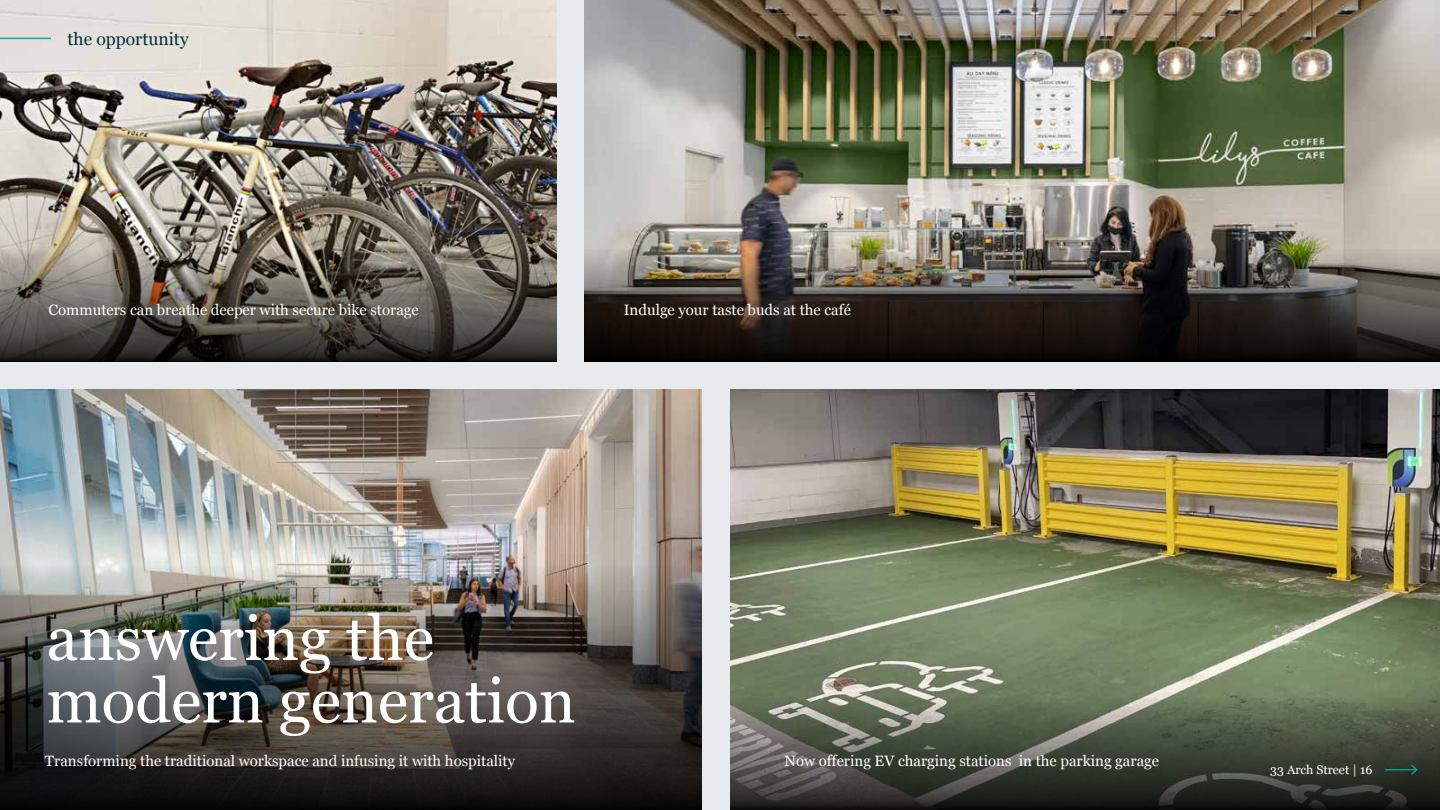
<style>
.page{position:relative;width:1440px;height:810px;background:#e8ebed}
.page>*{position:absolute;margin:0;border:0;box-sizing:border-box;transform-origin:0 0}
.t1{font:62.5px/62.5px "Georgia";color:#fff}
.t2{font:17.5px "Georgia";color:#00313c}
.t3{font:15px "Georgia";color:#fff}
.t4{font:12.5px "Georgia";color:#fff}
</style>
<div class="page">
<img style="left:730px;top:390px;width:710px;height:306px">
<img style="left:0;top:390px;width:702px;height:173px">
<img style="left:0;top:563px;width:702px;height:247px">
<svg style="left:730px;top:696px;width:710px;height:114px;background:#484e42"></svg>
<img style="left:584px;top:0;width:856px;height:247px">
<svg style="left:584px;top:247px;width:856px;height:114px;background:#3f3933"></svg>
<img style="left:0;top:0;width:556px;height:248px">
<svg style="left:0;top:248px;width:556px;height:114px;background:#56514a"></svg>
<hr style="left:1385px;top:769px;width:32px;height:1px;background:#00b097">
<svg style="left:1410px;top:763px;width:8px;height:13px"></svg>
<hr style="left:0;top:38px;width:51px;height:1px;background:#00b097">
<p class="t2" style="left:68px;top:26px;width:123px">the opportunity</p>
<p class="t3" style="left:49px;top:299px;width:372px">Commuters can breathe deeper with secure bike storage</p>
<p class="t3" style="left:624px;top:299px;width:229px">Indulge your taste buds at the café</p>
<h1 class="t1" style="left:47px;top:605px;width:531px">answering the modern generation</h1>
<p class="t3" style="left:45px;top:750px;width:472px">Transforming the traditional workspace and infusing it with hospitality</p>
<p class="t3" style="left:785px;top:750px;width:376px">Now offering EV charging stations in the parking garage</p>
<p class="t4" style="left:1270px;top:761px;width:104px">33 Arch Street | 16</p>
</div>
